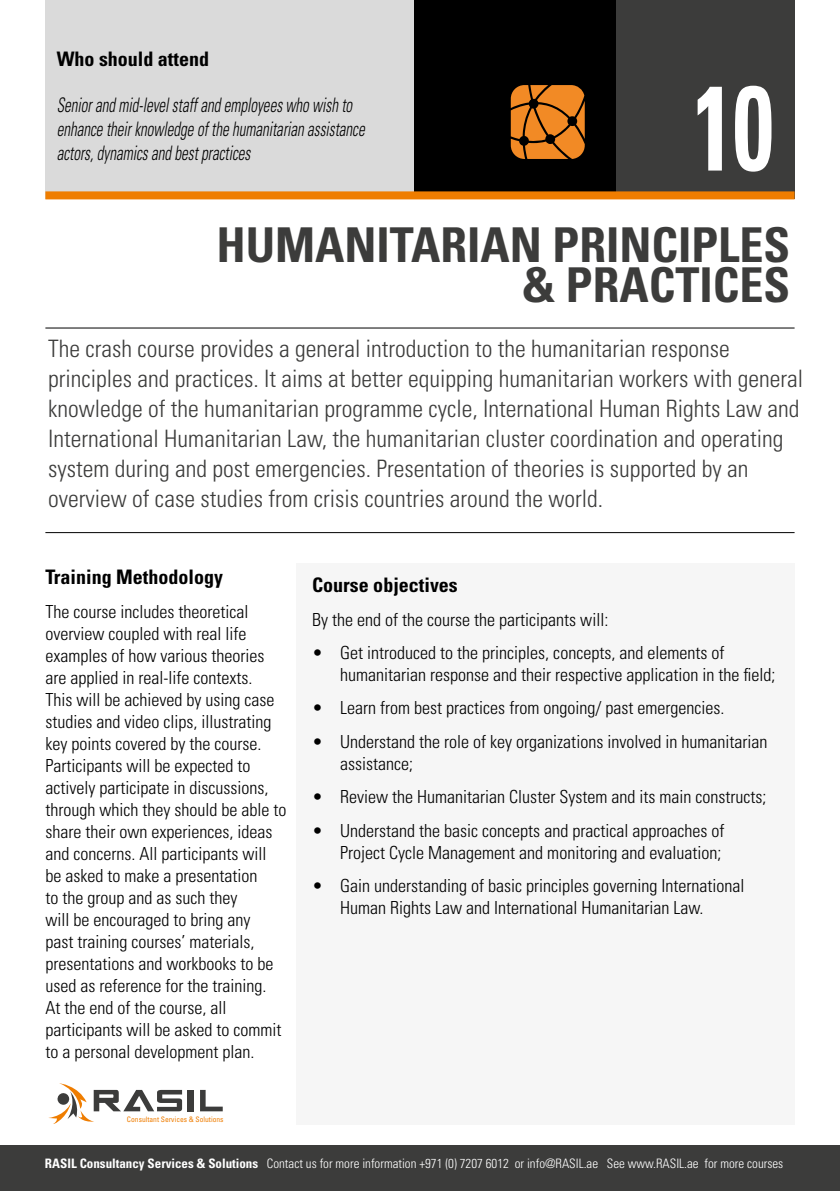
<style>
.page{position:relative;width:840px;height:1191px;background:#fff}
.page>*{position:absolute;margin:0;border:0;box-sizing:border-box;transform-origin:0 0}
.t1{font:700 condensed 120px "Univers LT Std";color:#fff;scale:.75 1}
.t2{font:700 condensed 48px/40px "Univers LT Std";color:#3c3c3b;text-align:right}
.t3{font:300 condensed 24px/30px "Univers LT Std";color:#3c3c3b}
.t4{font:italic 300 condensed 20px/24px "Univers";color:#000;scale:.75 1}
.t5{font:700 condensed 20px "Univers LT Std";color:#000}
.t6{font:300 condensed 18px/22px "Univers LT Std";color:#000}
.t7{font:300 condensed 13px "Univers LT Std";color:#fff}
.t8{font:700 condensed 13px "Univers LT Std";color:#fff}
.t9{font:condensed 7.6px "Univers LT Std";color:#ef7d00}
.s1{font-weight:700}
</style>
<div class="page">
<div style="left:296px;top:563px;width:498px;height:561px;background:#f6f6f6"></div>
<div style="left:45px;top:0;width:369px;height:198px;background:#dadada"></div>
<div style="left:615px;top:0;width:179px;height:198px;background:#3c3c3b"></div>
<div style="left:414px;top:0;width:201px;height:198px;background:#000"></div>
<hr style="left:45px;top:327px;width:749px;height:1px;background:#000">
<hr style="left:45px;top:532px;width:749px;height:1px;background:#000">
<div style="left:45px;top:191px;width:749px;height:8px;background:#ef7d00"></div>
<div style="left:0;top:1145px;width:839px;height:46px;background:#3c3c3b"></div>
<div style="left:187px;top:1090px;width:7px;height:21px;background:#3c3c3b"></div>
<svg style="left:200px;top:1090px;width:22px;height:21px"></svg>
<svg style="left:48px;top:1083px;width:134px;height:41px"></svg>
<svg style="left:510px;top:85px;width:74px;height:74px;background:#c26e1d"></svg>
<p class="t5" style="left:57px;top:46px;width:154px">Who should attend</p>
<p class="t4" style="left:57px;top:92px;width:412px">Senior and mid-level staff and employees who wish to enhance their knowledge of the humanitarian assistance actors, dynamics and best practices</p>
<h1 class="t1" style="left:692px;top:54px;width:108px">10</h1>
<h2 class="t2" style="left:216px;top:224px;width:575px">Humanitarian Principles &amp; Practices</h2>
<p class="t3" style="left:48px;top:334px;width:756px">The crash course provides a general introduction to the humanitarian response principles and practices. It aims at better equipping humanitarian workers with general knowledge of the humanitarian programme cycle, International Human Rights Law and International Humanitarian Law, the humanitarian cluster coordination and operating system during and post emergencies. Presentation of theories is supported by an overview of case studies from crisis countries around the world.</p>
<p class="t5" style="left:45px;top:565px;width:179px">Training Methodology</p>
<p class="t6" style="left:45px;top:600px;width:242px">The course includes theoretical overview coupled with real life examples of how various theories are applied in real-life contexts.<br>This will be achieved by using case studies and video clips, illustrating key points covered by the course.<br>Participants will be expected to actively participate in discussions, through which they should be able to share their own experiences, ideas and concerns. All participants will be asked to make a presentation<br>to the group and as such they<br>will be encouraged to bring any<br>past training courses’ materials, presentations and workbooks to be used as reference for the training.<br>At the end of the course, all participants will be asked to commit to a personal development plan.</p>
<p class="t9" style="left:127px;top:1114px;width:98px">Consultant Services &amp; Solutions</p>
<p class="t5" style="left:312px;top:573px;width:147px">Course objectives</p>
<p class="t6" style="left:312px;top:608px;width:297px">By the end of the course the participants will:</p>
<p class="t6" style="left:340px;top:642px;width:436px;text-indent:-28px">• Get introduced to the principles, concepts, and elements of humanitarian response and their respective application in the field;</p>
<p class="t6" style="left:312px;top:697px;width:413px">• Learn from best practices from ongoing/ past emergencies.</p>
<p class="t6" style="left:340px;top:730px;width:428px;text-indent:-28px">• Understand the role of key organizations involved in humanitarian assistance;</p>
<p class="t6" style="left:312px;top:786px;width:455px">• Review the Humanitarian Cluster System and its main constructs;</p>
<p class="t6" style="left:312px;top:819px;width:413px;text-align:right">• Understand the basic concepts and practical approaches of<br>Project Cycle Management and monitoring and evaluation;</p>
<p class="t6" style="left:340px;top:874px;width:405px;text-indent:-28px">• Gain understanding of basic principles governing International<br>Human Rights Law and International Humanitarian Law.</p>
<p class="t8" style="left:45px;top:1155px;width:8px">RASIL</p>
<p class="t7" style="left:80px;top:1155px;width:704px"><span class="s1">Consultancy Services &amp; Solutions</span> Contact us for more information +971 (0) 7207 6012 or info@RASIL.ae See www.RASIL.ae for more courses</p>
</div>
